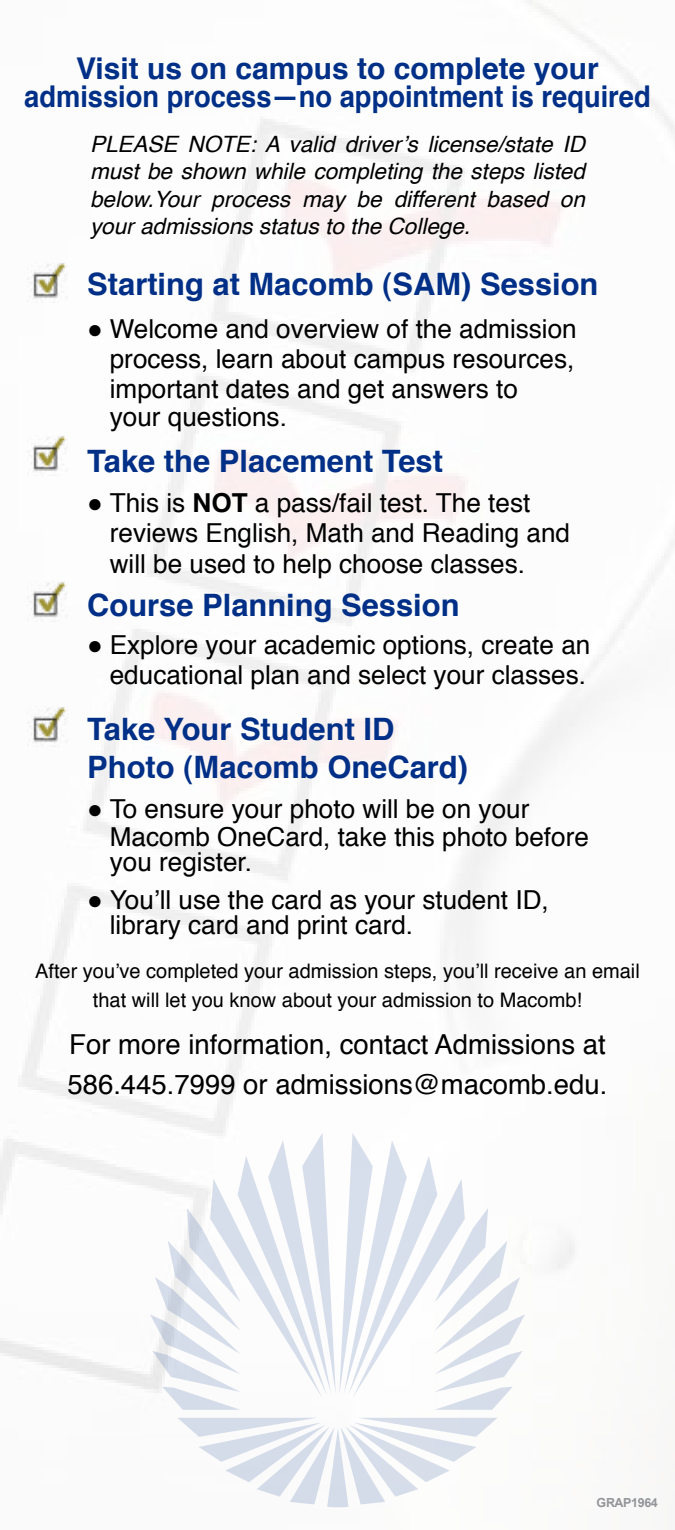
<style>
.page{position:relative;width:675px;height:1530px;background:#fff}
.page>*{position:absolute;margin:0;border:0;box-sizing:border-box;transform-origin:0 0}
.t1{font:700 31px/38px "Helvetica";color:#002f87}
.t2{font:700 30px/27.5px "Helvetica";color:#002f87;text-align:center}
.t3{font:27.5px/40px "Helvetica";color:#000}
.t4{font:26px/29.2px "Helvetica";color:#000}
.t5{font:italic 22.5px/27.5px "Helvetica";color:#000;text-align:justify}
.t6{font:20px/28.5px "Helvetica";color:#000;text-align:center}
.t7{font:700 12.5px "Arial";letter-spacing:-.03em;color:#939598}
.s1{font-family:"Arial";font-weight:700}
.s2{font-weight:700}
</style>
<div class="page">
<img style="left:28px;top:262px;width:40px;height:40px">
<img style="left:28px;top:436px;width:40px;height:40px">
<img style="left:28px;top:582px;width:40px;height:40px">
<img style="left:28px;top:707px;width:40px;height:39px">
<svg style="left:150px;top:1133px;width:375px;height:277px"></svg>
<svg style="left:177px;top:1418px;width:321px;height:90px"></svg>
<p class="t2" style="left:24px;top:57px;width:628px">Visit us on campus to complete your admission process—no appointment is required</p>
<p class="t5" style="left:90px;top:131px;width:496px">PLEASE NOTE: A valid driver’s license/state ID must be shown while completing the steps listed below.Your process may be different based on your admissions status to the College.</p>
<p class="t1" style="left:87px;top:267px;width:513px">Starting at Macomb (SAM) Session</p>
<p class="t4" style="left:110px;top:316px;width:469px;text-indent:-22px"><span class="s1">●</span> Welcome and overview of the admission process, learn about campus resources, important dates and get answers to<br>your questions.</p>
<p class="t1" style="left:87px;top:444px;width:357px">Take the Placement Test</p>
<p class="t4" style="left:110px;top:489px;width:462px;line-height:30.2px;text-indent:-22px"><span class="s1">●</span> This is <span class="s2">NOT</span> a pass/fail test. The test reviews English, Math and Reading and will be used to help choose classes.</p>
<p class="t1" style="left:87px;top:587px;width:374px">Course Planning Session</p>
<p class="t4" style="left:87px;top:631px;width:505px;line-height:30.5px;text-align:right"><span class="s1">●</span> Explore your academic options, create an educational plan and select your classes.</p>
<p class="t1" style="left:87px;top:712px;width:382px">Take Your Student ID<br>Photo (Macomb OneCard)</p>
<p class="t4" style="left:110px;top:797px;width:481px;line-height:26.5px;text-indent:-22px"><span class="s1">●</span> To ensure your photo will be on your<br>Macomb OneCard, take this photo before you register.</p>
<p class="t4" style="left:110px;top:889px;width:441px;line-height:25px;text-indent:-22px"><span class="s1">●</span> You’ll use the card as your student ID, library card and print card.</p>
<p class="t6" style="left:35px;top:958px;width:606px">After you’ve completed your admission steps, you’ll receive an email that will let you know about your admission to Macomb!</p>
<p class="t3" style="left:67px;top:1026px;width:541px">For more information, contact Admissions at<br>586.445.7999 or admissions@macomb.edu.</p>
<p class="t7" style="left:597px;top:1494px;width:63px">GRAP1964</p>
</div>
